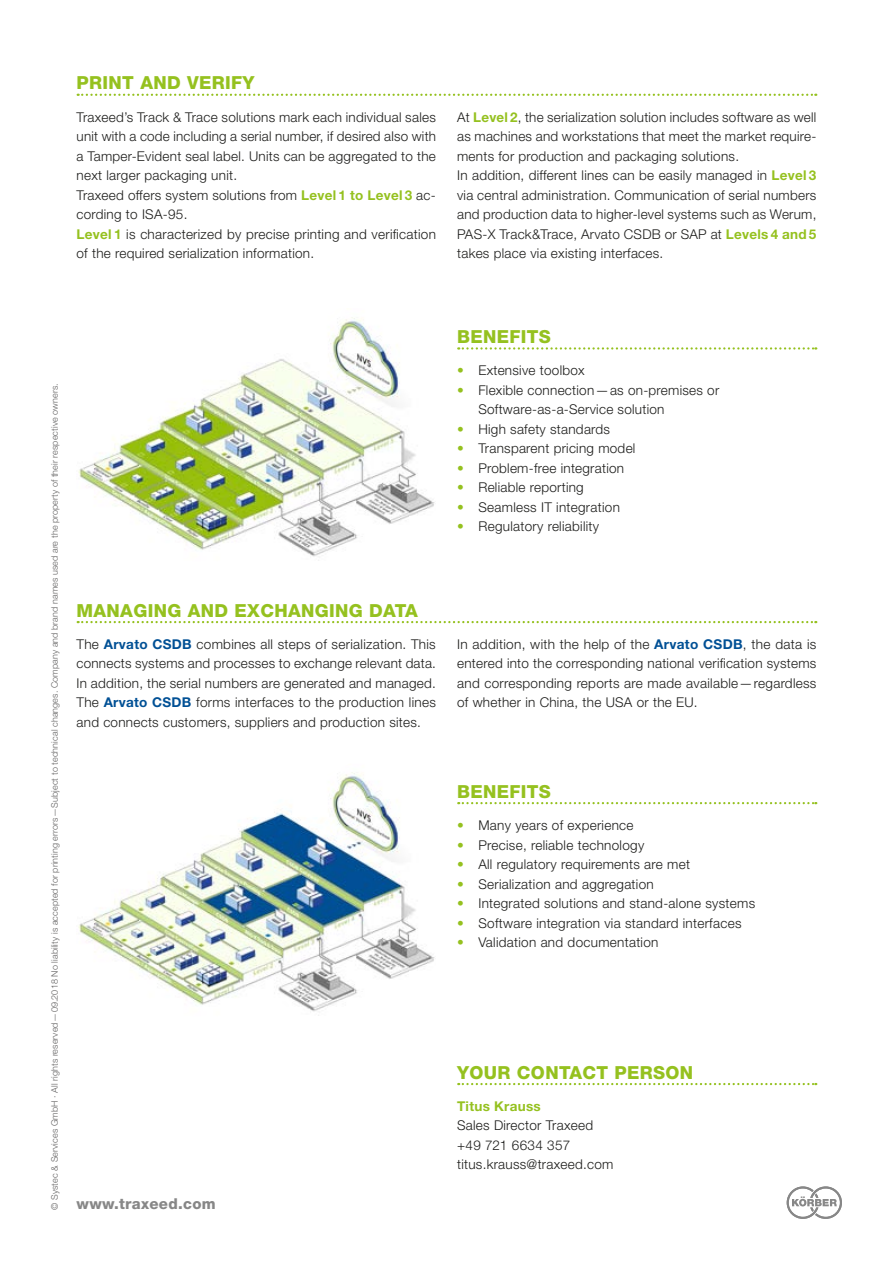
<style>
.page{position:relative;width:893px;height:1263px;background:#fff}
.page>*{position:absolute;margin:0;border:0;box-sizing:border-box;transform-origin:0 0}
.t1{font:800 18px "Helvetica Neue LT Pro";letter-spacing:.02em;color:#95c11f}
.t2{font:800 15px "Helvetica Neue LT Pro";letter-spacing:.02em;color:#878787}
.t3{font:300 13.5px/19.5px "Helvetica Neue LT Pro";letter-spacing:.02em;color:#1d1d1b}
.t4{font:700 13.5px "Helvetica Neue LT Pro";letter-spacing:.02em;color:#95c11f}
.t5{font:300 9px "Helvetica Neue LT Pro";letter-spacing:.01em;color:#646363}
.s1{font-weight:700;color:#95c11f}
.s2{color:#95c11f}
.s3{font-weight:700;color:#005095}
</style>
<div class="page">
<svg style="left:787px;top:1186px;width:55px;height:33px"></svg>
<svg style="left:78px;top:94px;width:738px;height:2px"></svg>
<svg style="left:458px;top:347px;width:358px;height:3px"></svg>
<svg style="left:78px;top:621px;width:738px;height:2px"></svg>
<svg style="left:458px;top:802px;width:358px;height:2px"></svg>
<svg style="left:458px;top:1083px;width:358px;height:2px"></svg>
<img style="left:78px;top:772px;width:357px;height:244px">
<img style="left:78px;top:317px;width:357px;height:244px">
<h1 class="t1" style="left:77px;top:72px;width:180px">PRINT AND VERIFY</h1>
<p class="t3" style="left:77px;top:107px;width:361px">Traxeed’s Track &amp; Trace solutions mark each individual sales unit with a code including a serial number, if desired also with a Tamper-Evident seal label. Units can be aggregated to the next larger packaging unit.<br>Traxeed offers system solutions from <span class="s1">Level 1 to Level 3</span> ac&shy;cording to ISA-95.<br><span class="s1">Level 1</span> is characterized by precise printing and verification of the required serialization information.</p>
<p class="t3" style="left:457px;top:107px;width:361px">At <span class="s1">Level 2</span>, the serialization solution includes software as well as machines and workstations that meet the market require&shy;ments for production and packaging solutions.<br>In addition, different lines can be easily managed in <span class="s1">Level 3 </span>via central administration. Communication of serial numbers and production data to higher-level systems such as Werum, PAS-X Track&amp;Trace, Arvato CSDB or SAP at <span class="s1">Levels 4 and 5 </span>takes place via existing interfaces.</p>
<p class="t5" style="left:49px;top:1210px;width:828px;rotate:-90deg">© Systec &amp; Services GmbH · All rights reserved—09.2018 No liability is accepted for printing errors—Subject to technical changes. Company and brand names used are the property of their respective owners.</p>
<h1 class="t1" style="left:457px;top:326px;width:95px">BENEFITS</h1>
<p class="t3" style="left:457px;top:360px;width:129px"><span class="s2">•</span> Extensive toolbox</p>
<p class="t3" style="left:478px;top:380px;width:242px;text-indent:-21px"><span class="s2">•</span> Flexible connection—as on-premises or<br>Software-as-a-Service solution</p>
<p class="t3" style="left:457px;top:419px;width:154px"><span class="s2">•</span> High safety standards</p>
<p class="t3" style="left:457px;top:438px;width:180px"><span class="s2">•</span> Transparent pricing model</p>
<p class="t3" style="left:457px;top:458px;width:169px"><span class="s2">•</span> Problem-free integration</p>
<p class="t3" style="left:457px;top:477px;width:128px"><span class="s2">•</span> Reliable reporting</p>
<p class="t3" style="left:457px;top:497px;width:164px"><span class="s2">•</span> Seamless IT integration</p>
<p class="t3" style="left:457px;top:516px;width:144px"><span class="s2">•</span> Regulatory reliability</p>
<h1 class="t1" style="left:77px;top:600px;width:343px">MANAGING AND EXCHANGING DATA</h1>
<p class="t3" style="left:77px;top:634px;width:361px;text-align:justify">The <span class="s3">Arvato CSDB</span> combines all steps of serialization. This connects systems and processes to exchange relevant data.<br>In addition, the serial numbers are generated and managed.<br>The <span class="s3">Arvato CSDB</span> forms interfaces to the production lines and connects customers, suppliers and production sites.</p>
<p class="t3" style="left:457px;top:634px;width:361px;text-align:justify">In addition, with the help of the <span class="s3">Arvato CSDB</span>, the data is entered into the corresponding national verification systems and corresponding reports are made available—regardless of whether in China, the USA or the EU.</p>
<h1 class="t1" style="left:457px;top:781px;width:95px">BENEFITS</h1>
<p class="t3" style="left:457px;top:815px;width:178px"><span class="s2">•</span> Many years of experience</p>
<p class="t3" style="left:457px;top:835px;width:189px"><span class="s2">•</span> Precise, reliable technology</p>
<p class="t3" style="left:457px;top:854px;width:234px"><span class="s2">•</span> All regulatory requirements are met</p>
<p class="t3" style="left:457px;top:874px;width:198px"><span class="s2">•</span> Serialization and aggregation</p>
<p class="t3" style="left:457px;top:893px;width:300px"><span class="s2">•</span> Integrated solutions and stand-alone systems</p>
<p class="t3" style="left:457px;top:913px;width:286px"><span class="s2">•</span> Software integration via standard interfaces</p>
<p class="t3" style="left:457px;top:932px;width:203px"><span class="s2">•</span> Validation and documentation</p>
<p class="t2" style="left:77px;top:1195px;width:141px">www.traxeed.com</p>
<h1 class="t1" style="left:457px;top:1061px;width:238px">YOUR CONTACT PERSON</h1>
<p class="t4" style="left:457px;top:1097px;width:85px">Titus Krauss</p>
<p class="t3" style="left:457px;top:1115px;width:158px">Sales Director Traxeed +49 721 6634 357 titus.krauss@traxeed.com</p>
</div>
